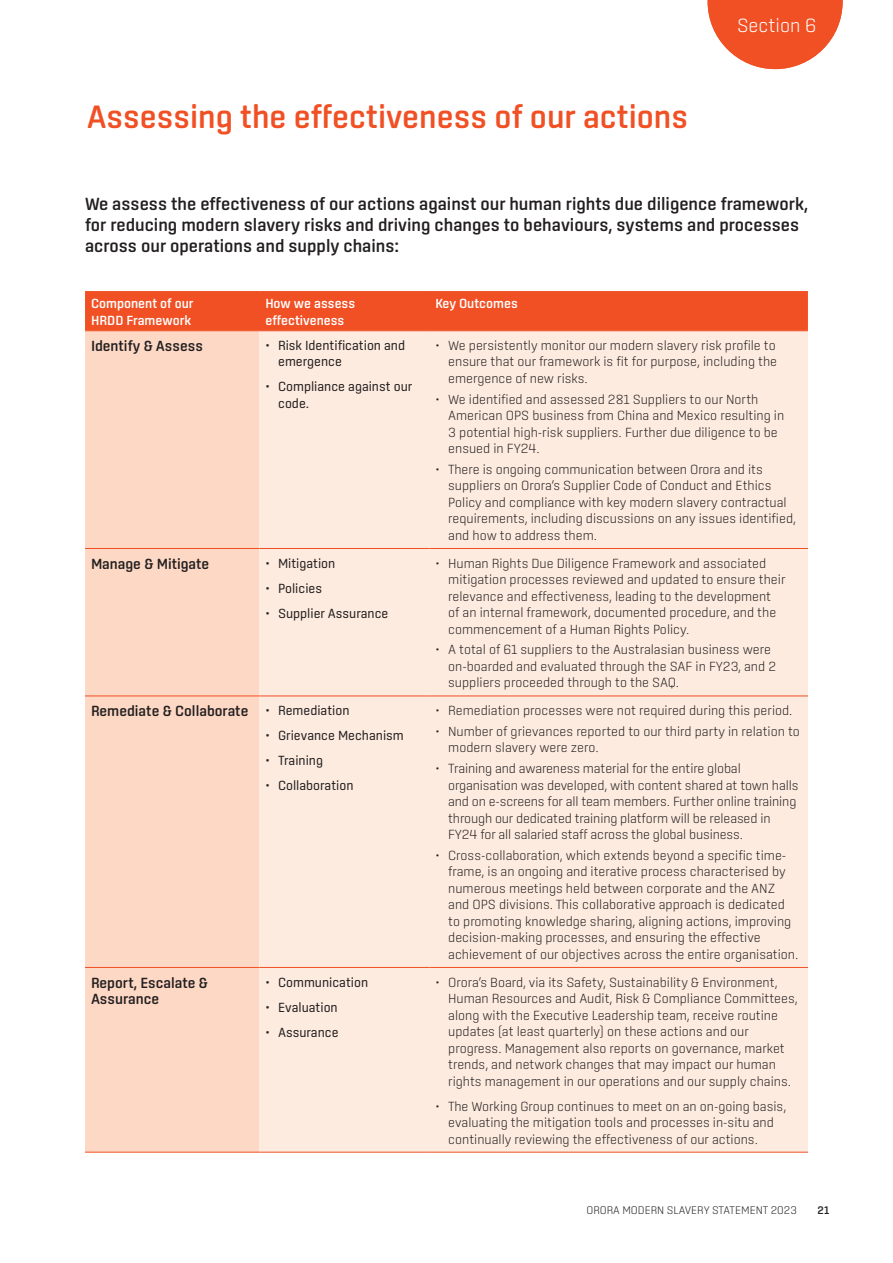
<style>
.page{position:relative;width:893px;height:1263px;background:#fff}
.page>*{position:absolute;margin:0;border:0;box-sizing:border-box;transform-origin:0 0}
.Heading_1{font:500 33px "Center";color:#f05024}
.Body_Text{font:300 19.5px "Center";color:#fff}
.Body_Text-2{font:500 18px/21px "Center";color:#231f20}
.Body_Text-3{font:500 15px/16.5px "Center";color:#231f20}
.t1{font:300 13.5px/16.5px "Center";color:#231f20}
.t2{font:13.5px/16.5px "Center";color:#231f20}
.Body_Text-4{font:500 13.5px/16.5px "Center";color:#fff}
.t3{font:300 11.25px "Center";color:#231f20}
.t4{font:500 11.25px "Center";color:#231f20}
</style>
<div class="page">
<svg style="left:708px;top:0;width:135px;height:69px"></svg>
<div style="left:85px;top:292px;width:723px;height:38px;background:#f05024"></div>
<div style="left:85px;top:331px;width:174px;height:821px;background:#fdd8c4"></div>
<div style="left:259px;top:331px;width:549px;height:821px;background:#fdebdf"></div>
<hr style="left:85px;top:291px;width:174px;height:1px;background:#f05024">
<hr style="left:259px;top:291px;width:170px;height:1px;background:#f05024">
<hr style="left:429px;top:291px;width:379px;height:1px;background:#f05024">
<hr style="left:85px;top:330px;width:174px;height:1px;background:#f05024">
<hr style="left:259px;top:330px;width:170px;height:1px;background:#f05024">
<hr style="left:429px;top:330px;width:379px;height:1px;background:#f05024">
<hr style="left:85px;top:548px;width:174px;height:1px;background:#f05024">
<hr style="left:259px;top:548px;width:170px;height:1px;background:#f05024">
<hr style="left:429px;top:548px;width:379px;height:1px;background:#f05024">
<hr style="left:85px;top:696px;width:174px;height:1px;background:#f05024">
<hr style="left:259px;top:696px;width:170px;height:1px;background:#f05024">
<hr style="left:429px;top:696px;width:379px;height:1px;background:#f05024">
<hr style="left:85px;top:967px;width:174px;height:1px;background:#f05024">
<hr style="left:259px;top:967px;width:170px;height:1px;background:#f05024">
<hr style="left:429px;top:967px;width:379px;height:1px;background:#f05024">
<hr style="left:85px;top:1152px;width:174px;height:1px;background:#f05024">
<hr style="left:259px;top:1152px;width:170px;height:1px;background:#f05024">
<hr style="left:429px;top:1152px;width:379px;height:1px;background:#f05024">
<p class="Heading_1" style="left:87px;top:98px;width:603px">Assessing the effectiveness of our actions</p>
<p class="Body_Text" style="left:737px;top:15px;width:81px">Section 6</p>
<p class="Body_Text-2" style="left:85px;top:193px;width:724px">We assess the effectiveness of our actions against our human rights due diligence framework, for reducing modern slavery risks and driving changes to behaviours, systems and processes across our operations and supply chains:</p>
<p class="Body_Text-4" style="left:91px;top:295px;width:104px">Component of our<br>HRDD Framework</p>
<p class="Body_Text-4" style="left:265px;top:295px;width:91px">How we assess effectiveness</p>
<p class="Body_Text-4" style="left:435px;top:295px;width:84px">Key Outcomes</p>
<p class="Body_Text-3" style="left:91px;top:337px;width:113px">Identify &amp; Assess</p>
<p class="t2" style="left:278px;top:337px;width:129px;text-indent:-13px">• Risk Identification and emergence</p>
<p class="t2" style="left:278px;top:378px;width:136px;text-indent:-13px">• Compliance against our code.</p>
<p class="t1" style="left:448px;top:337px;width:330px;text-align:justify;text-indent:-13px">• We persistently monitor our modern slavery risk profile to ensure that our framework is fit for purpose, including the emergence of new risks.</p>
<p class="t1" style="left:448px;top:391px;width:338px;text-indent:-13px">• We identified and assessed 281 Suppliers to our North American OPS business from China and Mexico resulting in 3 potential high-risk suppliers. Further due diligence to be ensued in FY24.</p>
<p class="t1" style="left:448px;top:461px;width:349px;text-indent:-13px">• There is ongoing communication between Orora and its suppliers on Orora’s Supplier Code of Conduct and Ethics Policy and compliance with key modern slavery contractual requirements, including discussions on any issues identified, and how to address them.</p>
<p class="Body_Text-3" style="left:91px;top:555px;width:120px">Manage &amp; Mitigate</p>
<p class="t2" style="left:265px;top:555px;width:71px">• Mitigation</p>
<p class="t2" style="left:265px;top:580px;width:58px">• Policies</p>
<p class="t2" style="left:265px;top:605px;width:125px">• Supplier Assurance</p>
<p class="t1" style="left:448px;top:555px;width:339px;text-indent:-13px">• Human Rights Due Diligence Framework and associated mitigation processes reviewed and updated to ensure their relevance and effectiveness, leading to the development of an internal framework, documented procedure, and the commencement of a Human Rights Policy.</p>
<p class="t1" style="left:448px;top:641px;width:330px;text-indent:-13px">• A total of 61 suppliers to the Australasian business were on-boarded and evaluated through the SAF in FY23, and 2 suppliers proceeded through to the SAQ.</p>
<p class="Body_Text-3" style="left:91px;top:703px;width:159px">Remediate &amp; Collaborate</p>
<p class="t2" style="left:265px;top:702px;width:86px">• Remediation</p>
<p class="t2" style="left:265px;top:727px;width:140px">• Grievance Mechanism</p>
<p class="t2" style="left:265px;top:752px;width:59px">• Training</p>
<p class="t2" style="left:265px;top:777px;width:90px">• Collaboration</p>
<p class="t1" style="left:435px;top:702px;width:359px">• Remediation processes were not required during this period.</p>
<p class="t1" style="left:448px;top:723px;width:353px;text-indent:-13px">• Number of grievances reported to our third party in relation to modern slavery were zero.</p>
<p class="t1" style="left:448px;top:760px;width:352px;text-indent:-13px">• Training and awareness material for the entire global organisation was developed, with content shared at town halls and on e-screens for all team members. Further online training through our dedicated training platform will be released in FY24 for all salaried staff across the global business.</p>
<p class="t1" style="left:448px;top:847px;width:352px;text-indent:-13px">• Cross-collaboration, which extends beyond a specific time&shy;frame, is an ongoing and iterative process characterised by numerous meetings held between corporate and the ANZ and OPS divisions. This collaborative approach is dedicated to promoting knowledge sharing, aligning actions, improving decision-making processes, and ensuring the effective achievement of our objectives across the entire organisation.</p>
<p class="Body_Text-3" style="left:91px;top:974px;width:118px">Report, Escalate &amp;<br>Assurance</p>
<p class="t2" style="left:265px;top:973px;width:104px">• Communication</p>
<p class="t2" style="left:265px;top:998px;width:74px">• Evaluation</p>
<p class="t2" style="left:265px;top:1023px;width:75px">• Assurance</p>
<p class="t1" style="left:448px;top:973px;width:351px;text-indent:-13px">• Orora’s Board, via its Safety, Sustainability &amp; Environment, Human Resources and Audit, Risk &amp; Compliance Committees, along with the Executive Leadership team, receive routine updates (at least quarterly) on these actions and our progress. Management also reports on governance, market trends, and network changes that may impact our human rights management in our operations and our supply chains.</p>
<p class="t1" style="left:448px;top:1097px;width:339px;text-indent:-13px">• The Working Group continues to meet on an on-going basis, evaluating the mitigation tools and processes in-situ and continually reviewing the effectiveness of our actions.</p>
<p class="t3" style="left:586px;top:1204px;width:212px">ORORA MODERN SLAVERY STATEMENT 2023</p>
<p class="t4" style="left:818px;top:1204px;width:13px">21</p>
</div>
